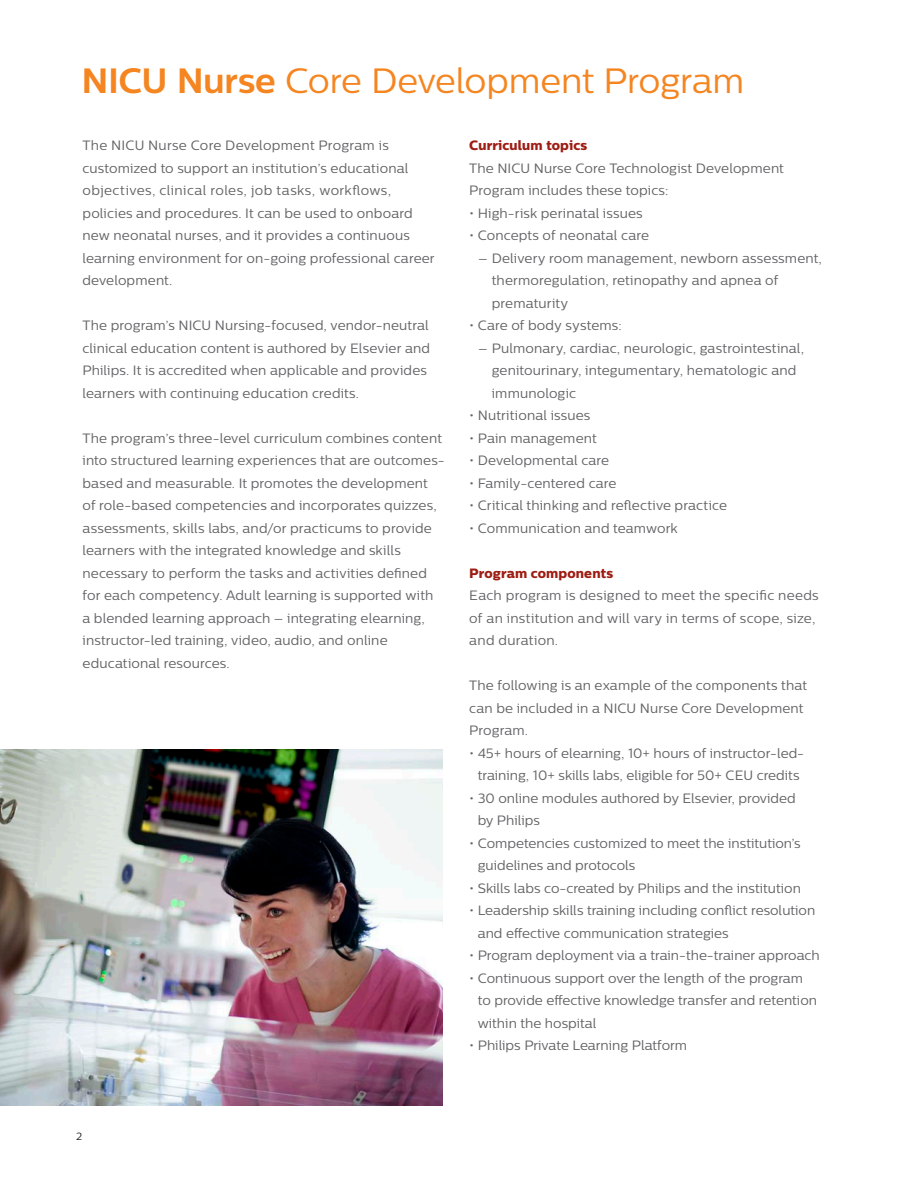
<style>
.page{position:relative;width:918px;height:1188px;background:#fff}
.page>*{position:absolute;margin:0;border:0;box-sizing:border-box;transform-origin:0 0}
._05_Main_Heading_Sma{font:35.1px "Centrale Sans";letter-spacing:-.01em;color:#f58520}
._01_Body_Copy{font:13.5px/22.5px "Centrale Sans";letter-spacing:.005em;color:#636366}
._01_Body_bullet_leve{font:13.5px/22.5px "Centrale Sans";letter-spacing:.01em;color:#636366}
._02_Body_Heading{font:13.5px "Centrale Sans X Bold";letter-spacing:.005em;color:#9e1d14}
.t1{font:10.5px "Centrale Sans";color:#231f20}
.s1{font-weight:700}
</style>
<div class="page">
<img style="left:0;top:750px;width:443px;height:355px">
<p class="_05_Main_Heading_Sma" style="left:81px;top:61px;width:664px"><span class="s1">NICU Nurse</span> Core Development Program</p>
<p class="_01_Body_Copy" style="left:83px;top:134px;width:354px">The NICU Nurse Core Development Program is customized to support an institution’s educational objectives, clinical roles, job tasks, workflows, policies and procedures. It can be used to onboard new neonatal nurses, and it provides a continuous learning environment for on-going professional career development.</p>
<p class="_01_Body_Copy" style="left:83px;top:314px;width:349px">The program’s NICU Nursing-focused, vendor-neutral clinical education content is authored by Elsevier and Philips. It is accredited when applicable and provides learners with continuing education credits.</p>
<p class="_01_Body_Copy" style="left:83px;top:427px;width:364px">The program’s three-level curriculum combines content into structured learning experiences that are outcomes&shy;based and measurable. It promotes the development<br>of role-based competencies and incorporates quizzes, assessments, skills labs, and/or practicums to provide learners with the integrated knowledge and skills necessary to perform the tasks and activities defined for each competency. Adult learning is supported with a blended learning approach – integrating elearning, instructor-led training, video, audio, and online educational resources.</p>
<p class="_02_Body_Heading" style="left:469px;top:137px;width:119px">Curriculum topics</p>
<p class="_01_Body_Copy" style="left:469px;top:157px;width:316px">The NICU Nurse Core Technologist Development<br>Program includes these topics:</p>
<p class="_01_Body_Copy" style="left:469px;top:202px;width:175px">• High-risk perinatal issues</p>
<p class="_01_Body_Copy" style="left:469px;top:224px;width:181px">• Concepts of neonatal care</p>
<p class="_01_Body_bullet_leve" style="left:492px;top:247px;width:332px;text-indent:-14px">– Delivery room management, newborn assessment, thermoregulation, retinopathy and apnea of prematurity</p>
<p class="_01_Body_Copy" style="left:469px;top:314px;width:154px">• Care of body systems:</p>
<p class="_01_Body_bullet_leve" style="left:492px;top:337px;width:314px;text-indent:-14px">– Pulmonary, cardiac, neurologic, gastrointestinal, genitourinary, integumentary, hematologic and immunologic</p>
<p class="_01_Body_Copy" style="left:469px;top:404px;width:123px">• Nutritional issues</p>
<p class="_01_Body_Copy" style="left:469px;top:427px;width:129px">• Pain management</p>
<p class="_01_Body_Copy" style="left:469px;top:449px;width:141px">• Developmental care</p>
<p class="_01_Body_Copy" style="left:469px;top:472px;width:149px">• Family-centered care</p>
<p class="_01_Body_Copy" style="left:469px;top:494px;width:259px">• Critical thinking and reflective practice</p>
<p class="_01_Body_Copy" style="left:469px;top:517px;width:210px">• Communication and teamwork</p>
<p class="_02_Body_Heading" style="left:469px;top:565px;width:145px">Program components</p>
<p class="_01_Body_Copy" style="left:469px;top:584px;width:351px">Each program is designed to meet the specific needs of an institution and will vary in terms of scope, size, and duration.</p>
<p class="_01_Body_Copy" style="left:469px;top:674px;width:339px">The following is an example of the components that can be included in a NICU Nurse Core Development<br>Program.</p>
<p class="_01_Body_Copy" style="left:469px;top:742px;width:336px;text-align:center">• 45+ hours of elearning, 10+ hours of instructor-led&shy;training, 10+ skills labs, eligible for 50+ CEU credits</p>
<p class="_01_Body_Copy" style="left:478px;top:787px;width:319px;text-indent:-9px">• 30 online modules authored by Elsevier, provided by Philips</p>
<p class="_01_Body_Copy" style="left:478px;top:832px;width:324px;text-indent:-9px">• Competencies customized to meet the institution’s guidelines and protocols</p>
<p class="_01_Body_Copy" style="left:469px;top:877px;width:333px">• Skills labs co-created by Philips and the institution</p>
<p class="_01_Body_Copy" style="left:478px;top:899px;width:339px;text-indent:-9px">• Leadership skills training including conflict resolution and effective communication strategies</p>
<p class="_01_Body_Copy" style="left:469px;top:944px;width:352px">• Program deployment via a train-the-trainer approach</p>
<p class="_01_Body_Copy" style="left:478px;top:967px;width:341px;text-indent:-9px">• Continuous support over the length of the program to provide effective knowledge transfer and retention within the hospital</p>
<p class="_01_Body_Copy" style="left:469px;top:1034px;width:219px">• Philips Private Learning Platform</p>
<p class="t1" style="left:76px;top:1131px;width:7px">2</p>
</div>
